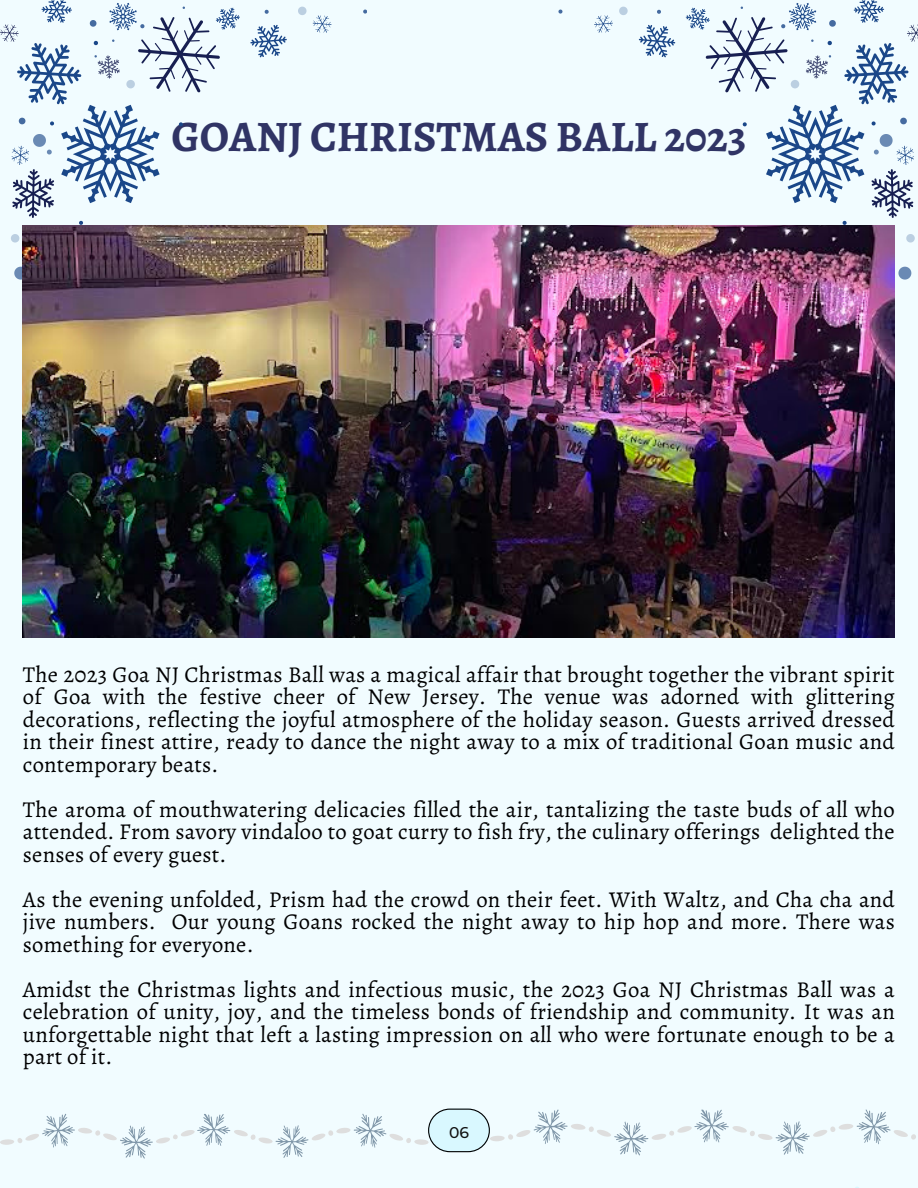
<style>
.page{position:relative;width:918px;height:1188px;background:#f1fcff}
.page>*{position:absolute;margin:0;border:0;box-sizing:border-box;transform-origin:0 0}
.t1{font:700 43.5px "Alegreya";color:#303465}
.t2{font:22.65px/22.5px "Alegreya";letter-spacing:.01em;color:#000;text-align:justify}
.t3{font:500 15.45px "Montserrat";color:#111}
</style>
<div class="page">
<svg style="left:0;top:1109px;width:916px;height:50px"></svg>
<svg style="left:594px;top:15px;width:19px;height:18px"></svg>
<svg style="left:657px;top:10px;width:4px;height:4px"></svg>
<svg style="left:558px;top:10px;width:4px;height:4px"></svg>
<svg style="left:906px;top:234px;width:9px;height:9px"></svg>
<svg style="left:619px;top:7px;width:9px;height:8px"></svg>
<svg style="left:898px;top:267px;width:13px;height:13px"></svg>
<svg style="left:639px;top:25px;width:36px;height:32px"></svg>
<svg style="left:686px;top:0;width:232px;height:225px"></svg>
<svg style="left:313px;top:15px;width:19px;height:18px"></svg>
<svg style="left:265px;top:10px;width:4px;height:4px"></svg>
<svg style="left:363px;top:10px;width:4px;height:4px"></svg>
<svg style="left:11px;top:234px;width:8px;height:9px"></svg>
<svg style="left:298px;top:7px;width:9px;height:8px"></svg>
<svg style="left:14px;top:267px;width:9px;height:13px"></svg>
<svg style="left:250px;top:25px;width:37px;height:32px"></svg>
<svg style="left:0;top:0;width:240px;height:225px"></svg>
<img style="left:23px;top:226px;width:872px;height:411px">
<p class="t1" style="left:171px;top:106px;width:577px">GOANJ CHRISTMAS BALL 2023</p>
<p class="t2" style="left:23px;top:663px;width:873px">The 2023 Goa NJ Christmas Ball was a magical affair that brought together the vibrant spirit of Goa with the festive cheer of New Jersey. The venue was adorned with glittering decorations, reflecting the joyful atmosphere of the holiday season. Guests arrived dressed in their finest attire, ready to dance the night away to a mix of traditional Goan music and contemporary beats.</p>
<h1 class="t2" style="left:23px;top:798px;width:873px">The aroma of mouthwatering delicacies filled the air, tantalizing the taste buds of all who attended. From savory vindaloo to goat curry to fish fry, the culinary offerings delighted the senses of every guest.</h1>
<p class="t2" style="left:23px;top:888px;width:873px">As the evening unfolded, Prism had the crowd on their feet. With Waltz, and Cha cha and jive numbers. Our young Goans rocked the night away to hip hop and more. There was something for everyone.</p>
<p class="t2" style="left:23px;top:978px;width:873px">Amidst the Christmas lights and infectious music, the 2023 Goa NJ Christmas Ball was a celebration of unity, joy, and the timeless bonds of friendship and community. It was an unforgettable night that left a lasting impression on all who were fortunate enough to be a part of it.</p>
<p class="t3" style="left:449px;top:1123px;width:21px">06</p>
</div>
